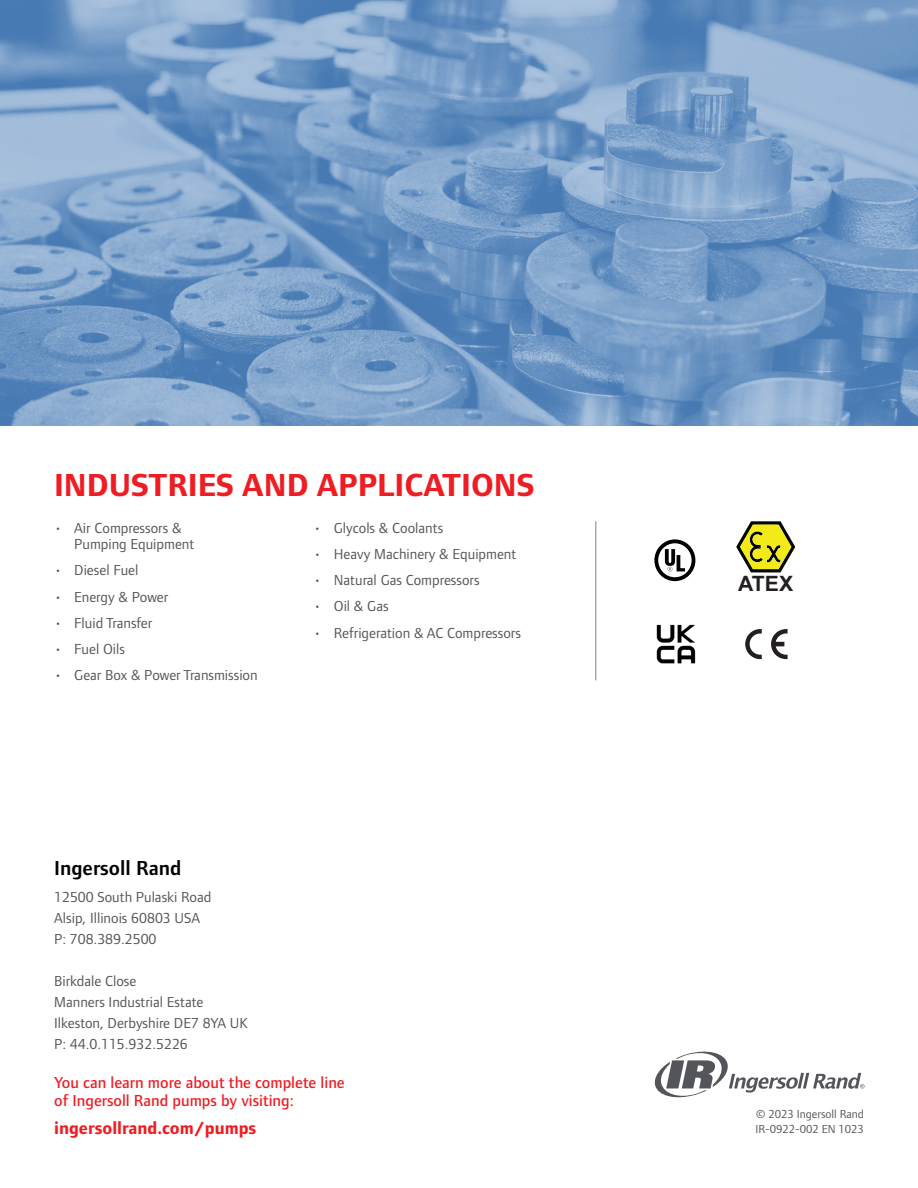
<style>
.page{position:relative;width:918px;height:1188px;background:#fff}
.page>*{position:absolute;margin:0;border:0;box-sizing:border-box;transform-origin:0 0}
.Header_Text{font:700 33px "Foundry Form Sans";color:#ee1d23}
.t1{font:700 21.15px "Arial";color:#231f20}
.t2{font:600 21px "Foundry Form Sans";color:#000}
.Locations_Text{font:700 18px "Foundry Form Sans";color:#ee1d23}
.Locations_Text-2{font:500 16.5px/18px "Foundry Form Sans";color:#ee1d23}
.Locations_Text-3{font:15px/16.5px "Foundry Form Sans";color:#555659}
.Paragraph_Style_1{font:12px "Foundry Form Sans";color:#555659}
</style>
<div class="page">
<img style="left:657px;top:625px;width:39px;height:38px">
<img style="left:0;top:0;width:918px;height:426px">
<svg style="left:736px;top:521px;width:59px;height:52px"></svg>
<svg style="left:745px;top:629px;width:17px;height:30px"></svg>
<svg style="left:771px;top:629px;width:17px;height:30px"></svg>
<svg style="left:654px;top:539px;width:41px;height:42px"></svg>
<hr style="left:596px;top:521px;width:1px;height:159px;background:#808080">
<svg style="left:655px;top:1052px;width:210px;height:45px"></svg>
<p class="Header_Text" style="left:54px;top:466px;width:482px">INDUSTRIES AND APPLICATIONS</p>
<p class="Locations_Text-3" style="left:74px;top:519px;width:122px;text-indent:-20px">• Air Compressors &amp;<br>Pumping Equipment</p>
<p class="Locations_Text-3" style="left:54px;top:562px;width:86px">• Diesel Fuel</p>
<p class="Locations_Text-3" style="left:54px;top:588px;width:116px">• Energy &amp; Power</p>
<p class="Locations_Text-3" style="left:54px;top:615px;width:100px">• Fluid Transfer</p>
<p class="Locations_Text-3" style="left:54px;top:641px;width:73px">• Fuel Oils</p>
<p class="Locations_Text-3" style="left:54px;top:667px;width:205px">• Gear Box &amp; Power Transmission</p>
<p class="Locations_Text-3" style="left:314px;top:519px;width:131px">• Glycols &amp; Coolants</p>
<p class="Locations_Text-3" style="left:314px;top:546px;width:204px">• Heavy Machinery &amp; Equipment</p>
<p class="Locations_Text-3" style="left:314px;top:572px;width:168px">• Natural Gas Compressors</p>
<p class="Locations_Text-3" style="left:314px;top:598px;width:77px">• Oil &amp; Gas</p>
<p class="Locations_Text-3" style="left:314px;top:624px;width:209px">• Refrigeration &amp; AC Compressors</p>
<h2 class="t2" style="left:54px;top:855px;width:129px">Ingersoll Rand</h2>
<p class="Locations_Text-3" style="left:54px;top:889px;width:159px">12500 South Pulaski Road</p>
<p class="Locations_Text-3" style="left:54px;top:910px;width:147px">Alsip, Illinois 60803 USA</p>
<p class="Locations_Text-3" style="left:54px;top:931px;width:104px">P: 708.389.2500</p>
<p class="Locations_Text-3" style="left:54px;top:973px;width:84px">Birkdale Close</p>
<p class="Locations_Text-3" style="left:54px;top:994px;width:151px">Manners Industrial Estate</p>
<p class="Locations_Text-3" style="left:54px;top:1015px;width:195px">Ilkeston, Derbyshire DE7 8YA UK</p>
<p class="Locations_Text-3" style="left:54px;top:1036px;width:135px">P: 44.0.115.932.5226</p>
<p class="Locations_Text-2" style="left:54px;top:1074px;width:292px">You can learn more about the complete line of Ingersoll Rand pumps by visiting:</p>
<p class="Locations_Text" style="left:54px;top:1117px;width:204px">ingersollrand.com/pumps</p>
<p class="t1" style="left:738px;top:570px;width:56px">ATEX</p>
<p class="Paragraph_Style_1" style="left:756px;top:1107px;width:109px">© 2023 Ingersoll Rand</p>
<p class="Paragraph_Style_1" style="left:756px;top:1122px;width:110px">IR-0922-002 EN 1023</p>
</div>
